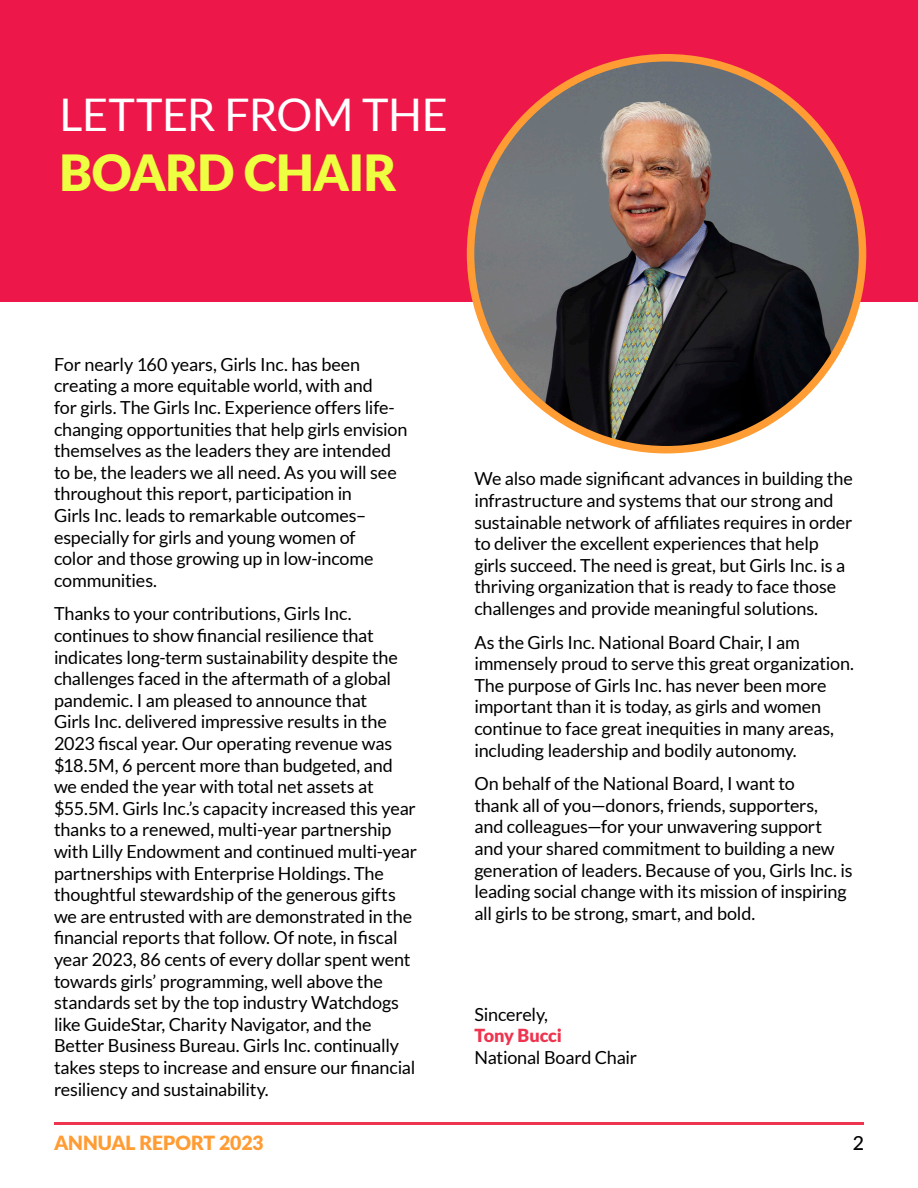
<style>
.page{position:relative;width:918px;height:1188px;background:#fff}
.page>*{position:absolute;margin:0;border:0;box-sizing:border-box;transform-origin:0 0}
.Paragraph_Style_2_Black_small{font:900 49.8px "Lato";letter-spacing:-.015em;color:#eeff41}
.Paragraph_Style_2_Black_small-2{font:45px "Lato";letter-spacing:-.01em;color:#fff}
.H3_Board{font:900 19.5px "Lato";letter-spacing:-.01em;color:#ff9c33}
.H3_Board-2{font:500 19.5px "Lato";color:#000}
.Paragraph_Style_2_Black_small-3{font:18px/21.6px "Lato";letter-spacing:-.01em;color:#000}
.s1{font-weight:900;color:#ee344f}
</style>
<div class="page">
<hr style="left:54px;top:1122px;width:810px;height:3px;background:#ee344f">
<div style="left:0;top:0;width:918px;height:302px;background:#ed1849"></div>
<img style="left:471px;top:58px;width:392px;height:392px;border-radius:196px">
<p class="Paragraph_Style_2_Black_small-2" style="left:60px;top:90px;width:390px">LETTER FROM THE</p>
<p class="Paragraph_Style_2_Black_small" style="left:60px;top:143px;width:339px">BOARD CHAIR</p>
<p class="Paragraph_Style_2_Black_small-3" style="left:54px;top:353px;width:355px">For nearly 160 years, Girls Inc. has been creating a more equitable world, with and<br>for girls. The Girls Inc. Experience offers life&shy;changing opportunities that help girls envision themselves as the leaders they are intended to be, the leaders we all need. As you will see throughout this report, participation in<br>Girls Inc. leads to remarkable outcomes– especially for girls and young women of<br>color and those growing up in low-income communities.</p>
<p class="Paragraph_Style_2_Black_small-3" style="left:54px;top:603px;width:365px">Thanks to your contributions, Girls Inc. continues to show financial resilience that indicates long-term sustainability despite the challenges faced in the aftermath of a global pandemic. I am pleased to announce that<br>Girls Inc. delivered impressive results in the 2023 fiscal year. Our operating revenue was $18.5M, 6 percent more than budgeted, and we ended the year with total net assets at $55.5M. Girls Inc.’s capacity increased this year thanks to a renewed, multi-year partnership with Lilly Endowment and continued multi-year partnerships with Enterprise Holdings. The thoughtful stewardship of the generous gifts we are entrusted with are demonstrated in the financial reports that follow. Of note, in fiscal year 2023, 86 cents of every dollar spent went towards girls’ programming, well above the standards set by the top industry Watchdogs like GuideStar, Charity Navigator, and the Better Business Bureau. Girls Inc. continually takes steps to increase and ensure our financial resiliency and sustainability.</p>
<p class="Paragraph_Style_2_Black_small-3" style="left:474px;top:468px;width:380px">We also made significant advances in building the infrastructure and systems that our strong and sustainable network of affiliates requires in order to deliver the excellent experiences that help girls succeed. The need is great, but Girls Inc. is a thriving organization that is ready to face those challenges and provide meaningful solutions.</p>
<p class="Paragraph_Style_2_Black_small-3" style="left:474px;top:631px;width:381px">As the Girls Inc. National Board Chair, I am immensely proud to serve this great organization.<br>The purpose of Girls Inc. has never been more important than it is today, as girls and women continue to face great inequities in many areas, including leadership and bodily autonomy.</p>
<p class="Paragraph_Style_2_Black_small-3" style="left:474px;top:773px;width:380px">On behalf of the National Board, I want to<br>thank all of you—donors, friends, supporters,<br>and colleagues—for your unwavering support and your shared commitment to building a new generation of leaders. Because of you, Girls Inc. is leading social change with its mission of inspiring all girls to be strong, smart, and bold.</p>
<p class="Paragraph_Style_2_Black_small-3" style="left:474px;top:1003px;width:164px">Sincerely,<br><span class="s1">Tony Bucci<br></span>National Board Chair</p>
<p class="H3_Board" style="left:54px;top:1131px;width:211px">ANNUAL REPORT 2023</p>
<p class="H3_Board-2" style="left:853px;top:1129px;width:13px">2</p>
</div>
